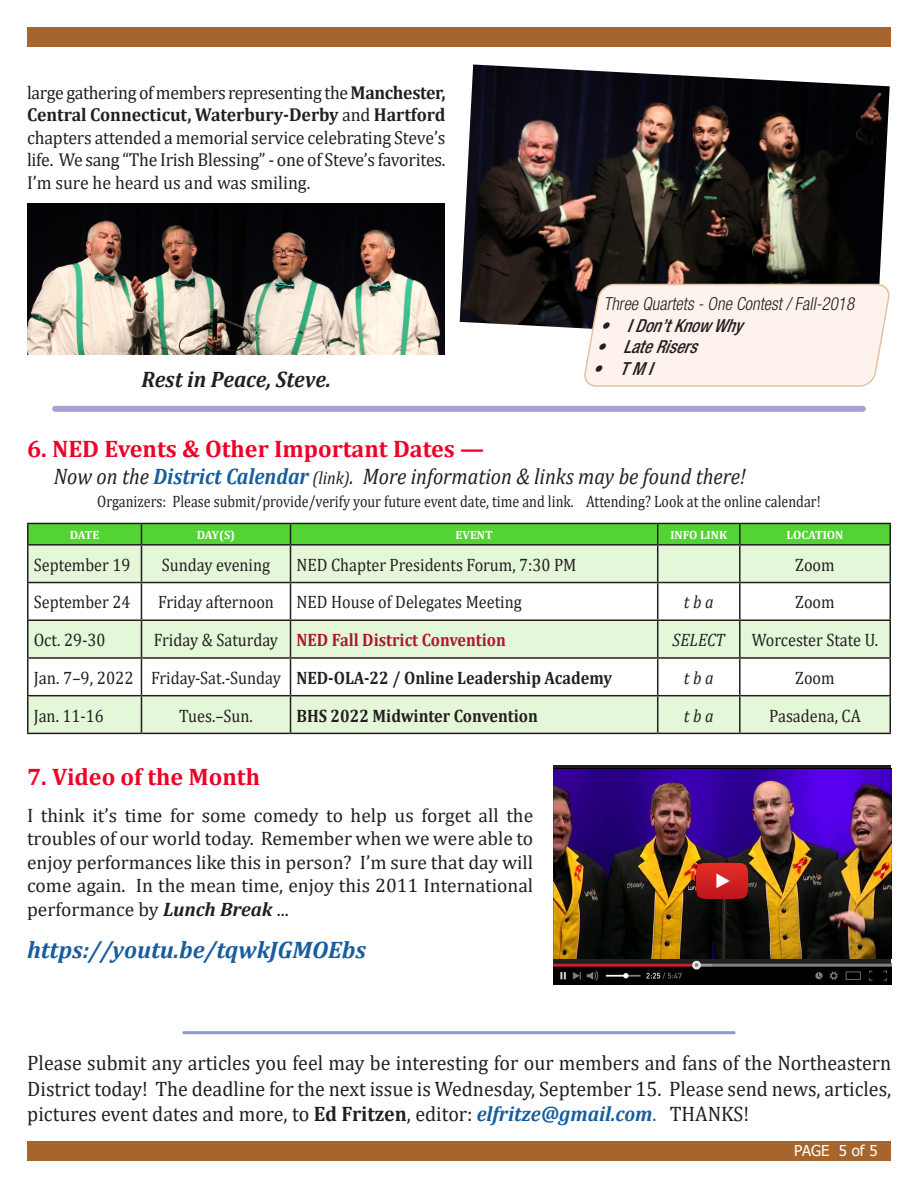
<style>
.page{position:relative;width:918px;height:1188px;background:#fff}
.page>*{position:absolute;margin:0;border:0;box-sizing:border-box;transform-origin:0 0}
.t1{font:700 24px "Cambria";color:#ef0027}
.t2{font:italic 700 24px "Cambria";color:#175d9e}
.t3{font:italic 22.5px "Cambria";color:#231f20;scale:.9 1}
.t4{font:italic 700 22.5px "Cambria";letter-spacing:-.005em;color:#231f20;scale:.95 1}
.t5{font:21px/25.2px "Cambria";color:#231f20;text-align:justify;scale:.95 1}
.t6{font:19.5px/23.4px "Cambria";color:#231f20;text-align:justify}
.t7{font:18.75px/22.5px "Cambria";letter-spacing:-.015em;color:#231f20;text-align:justify;scale:.95 1}
.t8{font:18px "Cambria";color:#231f20;scale:.9 1}
.t9{font:700 18px "Cambria";color:#231f20;scale:.9 1}
.t10{font:italic 300 condensed 18px "Helvetica Neue";color:#231f20;scale:.95 1}
.t11{font:italic 500 condensed 18px "Helvetica Neue";color:#231f20;scale:.95 1}
.t12{font:700 18px "Cambria";color:#ae172b;scale:.9 1}
.t13{font:italic 18px "Cambria";color:#231f20;scale:.9 1}
.t14{font:18px "Cambria";color:#231f20;scale:.92 1}
.t15{font:16.5px "Cambria";color:#231f20;scale:.85 1}
.t16{font:15px "Tahoma";color:#fff}
.t17{font:700 12px "Cambria";color:#fff}
.s1{font-weight:700}
.s2{font-weight:700;color:#175d9e}
.s3{font-size:18px}
.s4{font-weight:700;font-style:italic}
.s5{font-weight:700;font-style:italic;color:#175d9e}
.s6{color:#175d9e}
</style>
<div class="page">
<div style="left:27px;top:27px;width:864px;height:20px;background:#a5652d"></div>
<div style="left:27px;top:1141px;width:864px;height:20px;background:#a5652d"></div>
<div style="left:55px;top:406px;width:808px;height:6px;background:#a7a1d4"></div>
<svg style="left:28px;top:621px;width:862px;height:112px;fill:#e4f7d8"></svg>
<svg style="left:27px;top:523px;width:864px;height:59px;background:#ace399"></svg>
<hr style="left:27px;top:544px;width:114px;height:2px;background:#231f20">
<hr style="left:27px;top:546px;width:1px;height:36px;background:#231f20">
<hr style="left:141px;top:544px;width:150px;height:2px;background:#231f20">
<hr style="left:141px;top:546px;width:1px;height:36px;background:#231f20">
<hr style="left:291px;top:544px;width:367px;height:2px;background:#231f20">
<hr style="left:290px;top:546px;width:1px;height:36px;background:#231f20">
<hr style="left:658px;top:544px;width:82px;height:2px;background:#231f20">
<hr style="left:657px;top:546px;width:1px;height:36px;background:#231f20">
<hr style="left:740px;top:544px;width:151px;height:2px;background:#231f20">
<hr style="left:739px;top:546px;width:2px;height:36px;background:#231f20">
<hr style="left:890px;top:546px;width:1px;height:36px;background:#231f20">
<hr style="left:27px;top:582px;width:114px;height:1px;background:#231f20">
<hr style="left:27px;top:583px;width:1px;height:36px;background:#231f20">
<hr style="left:141px;top:582px;width:150px;height:1px;background:#231f20">
<hr style="left:141px;top:583px;width:1px;height:36px;background:#231f20">
<hr style="left:291px;top:582px;width:367px;height:1px;background:#231f20">
<hr style="left:290px;top:583px;width:1px;height:36px;background:#231f20">
<hr style="left:658px;top:582px;width:82px;height:1px;background:#231f20">
<hr style="left:657px;top:583px;width:1px;height:36px;background:#231f20">
<hr style="left:740px;top:582px;width:151px;height:1px;background:#231f20">
<hr style="left:739px;top:583px;width:2px;height:36px;background:#231f20">
<hr style="left:890px;top:583px;width:1px;height:36px;background:#231f20">
<hr style="left:27px;top:619px;width:114px;height:2px;background:#231f20">
<hr style="left:27px;top:621px;width:1px;height:36px;background:#231f20">
<hr style="left:141px;top:619px;width:150px;height:2px;background:#231f20">
<hr style="left:141px;top:621px;width:1px;height:36px;background:#231f20">
<hr style="left:291px;top:619px;width:367px;height:2px;background:#231f20">
<hr style="left:290px;top:621px;width:1px;height:36px;background:#231f20">
<hr style="left:658px;top:619px;width:82px;height:2px;background:#231f20">
<hr style="left:657px;top:621px;width:1px;height:36px;background:#231f20">
<hr style="left:740px;top:619px;width:151px;height:2px;background:#231f20">
<hr style="left:739px;top:621px;width:2px;height:36px;background:#231f20">
<hr style="left:890px;top:621px;width:1px;height:36px;background:#231f20">
<hr style="left:27px;top:657px;width:114px;height:2px;background:#231f20">
<hr style="left:27px;top:659px;width:1px;height:36px;background:#231f20">
<hr style="left:141px;top:657px;width:150px;height:2px;background:#231f20">
<hr style="left:141px;top:659px;width:1px;height:36px;background:#231f20">
<hr style="left:291px;top:657px;width:367px;height:2px;background:#231f20">
<hr style="left:290px;top:659px;width:1px;height:36px;background:#231f20">
<hr style="left:658px;top:657px;width:82px;height:2px;background:#231f20">
<hr style="left:657px;top:659px;width:1px;height:36px;background:#231f20">
<hr style="left:740px;top:657px;width:151px;height:2px;background:#231f20">
<hr style="left:739px;top:659px;width:2px;height:36px;background:#231f20">
<hr style="left:890px;top:659px;width:1px;height:36px;background:#231f20">
<hr style="left:27px;top:695px;width:114px;height:1px;background:#231f20">
<hr style="left:27px;top:696px;width:1px;height:37px;background:#231f20">
<hr style="left:141px;top:695px;width:150px;height:1px;background:#231f20">
<hr style="left:141px;top:696px;width:1px;height:37px;background:#231f20">
<hr style="left:291px;top:695px;width:367px;height:1px;background:#231f20">
<hr style="left:290px;top:696px;width:1px;height:37px;background:#231f20">
<hr style="left:658px;top:695px;width:82px;height:1px;background:#231f20">
<hr style="left:657px;top:696px;width:1px;height:37px;background:#231f20">
<hr style="left:740px;top:695px;width:151px;height:1px;background:#231f20">
<hr style="left:739px;top:696px;width:2px;height:37px;background:#231f20">
<hr style="left:890px;top:696px;width:1px;height:37px;background:#231f20">
<hr style="left:27px;top:733px;width:114px;height:1px;background:#231f20">
<hr style="left:141px;top:733px;width:150px;height:1px;background:#231f20">
<hr style="left:291px;top:733px;width:367px;height:1px;background:#231f20">
<hr style="left:658px;top:733px;width:82px;height:1px;background:#231f20">
<hr style="left:740px;top:733px;width:151px;height:1px;background:#231f20">
<img style="left:460px;top:64px;width:430px;height:265px">
<img style="left:27px;top:204px;width:417px;height:150px">
<hr style="left:184px;top:1031px;width:550px;height:3px;background:#00199f">
<img style="left:554px;top:958px;width:337px;height:26px">
<img style="left:554px;top:768px;width:337px;height:190px">
<img style="left:696px;top:862px;width:52px;height:38px">
<svg style="left:581px;top:283px;width:309px;height:104px;background:#f5eae3"></svg>
<p class="t7" style="left:27px;top:81px;width:442px">large gathering of members representing the <span class="s1">Manchester, Central Connecticut, Waterbury-Derby</span> and <span class="s1">Hartford </span>chapters attended a memorial service celebrating Steve’s life. We sang “The Irish Blessing” - one of Steve’s favorites.<br>I’m sure he heard us and was smiling.</p>
<p class="t4" style="left:142px;top:364px;width:201px">Rest in Peace, Steve.</p>
<p class="t10" style="left:604px;top:293px;width:269px">Three Quartets-One Contest/Fall-2018</p>
<p class="t11" style="left:600px;top:315px;width:151px">• I Don’t Know Why</p>
<p class="t11" style="left:596px;top:336px;width:111px">• Late Risers</p>
<p class="t11" style="left:592px;top:358px;width:64px">• T M I</p>
<p class="t1" style="left:27px;top:432px;width:459px">6. NED Events &amp; Other Important Dates —</p>
<p class="t3" style="left:54px;top:461px;width:771px">Now on the <span class="s2">District Calendar</span> <span class="s3">(link)</span>. More information &amp; links may be found there!</p>
<p class="t15" style="left:97px;top:492px;width:853px">Organizers: Please submit/provide/verify your future event date, time and link. Attending? Look at the online calendar!</p>
<p class="t17" style="left:70px;top:526px;width:31px">DATE</p>
<p class="t17" style="left:197px;top:526px;width:40px">DAY(S)</p>
<p class="t17" style="left:455px;top:526px;width:39px">EVENT</p>
<p class="t17" style="left:670px;top:526px;width:58px">INFO LINK</p>
<p class="t17" style="left:787px;top:526px;width:58px">LOCATION</p>
<p class="t8" style="left:34px;top:554px;width:109px">September 19</p>
<p class="t8" style="left:162px;top:554px;width:122px">Sunday evening</p>
<p class="t8" style="left:297px;top:554px;width:313px">NED Chapter Presidents Forum, 7:30 PM</p>
<p class="t8" style="left:795px;top:554px;width:45px">Zoom</p>
<p class="t8" style="left:34px;top:592px;width:109px">September 24</p>
<p class="t8" style="left:158px;top:592px;width:130px">Friday afternoon</p>
<p class="t8" style="left:297px;top:592px;width:252px">NED House of Delegates Meeting</p>
<p class="t13" style="left:684px;top:590px;width:34px">t b a</p>
<p class="t8" style="left:795px;top:592px;width:45px">Zoom</p>
<p class="t8" style="left:34px;top:629px;width:81px">Oct. 29-30</p>
<p class="t8" style="left:154px;top:629px;width:139px">Friday &amp; Saturday</p>
<p class="t12" style="left:297px;top:627px;width:234px">NED Fall District Convention</p>
<p class="t13" style="left:673px;top:627px;width:60px">SELECT</p>
<p class="t8" style="left:752px;top:629px;width:142px">Worcester State U.</p>
<p class="t14" style="left:34px;top:667px;width:110px">Jan. 7–9, 2022</p>
<p class="t8" style="left:151px;top:667px;width:146px">Friday-Sat.-Sunday</p>
<p class="t9" style="left:297px;top:665px;width:352px">NED-OLA-22 / Online Leadership Academy</p>
<p class="t13" style="left:684px;top:665px;width:34px">t b a</p>
<p class="t8" style="left:795px;top:667px;width:45px">Zoom</p>
<p class="t8" style="left:34px;top:705px;width:79px">Jan. 11-16</p>
<p class="t8" style="left:179px;top:705px;width:83px">Tues.–Sun.</p>
<p class="t9" style="left:297px;top:703px;width:270px">BHS 2022 Midwinter Convention</p>
<p class="t13" style="left:684px;top:703px;width:34px">t b a</p>
<p class="t8" style="left:769px;top:705px;width:103px">Pasadena, CA</p>
<p class="t1" style="left:27px;top:760px;width:235px">7. Video of the Month</p>
<p class="t6" style="left:27px;top:804px;width:508px">I think it’s time for some comedy to help us forget all the troubles of our world today. Remember when we were able to enjoy performances like this in person? I’m sure that day will come again. In the mean time, enjoy this 2011 International performance by <span class="s4">Lunch Break</span> ...</p>
<p class="t2" style="left:27px;top:933px;width:340px">https://youtu.be/tqwkJGMOEbs</p>
<p class="t5" style="left:27px;top:1051px;width:911px">Please submit any articles you feel may be interesting for our members and fans of the Northeastern District today! The deadline for the next issue is Wednesday, September 15. Please send news, articles, pictures event dates and more, to <span class="s1">Ed Fritzen</span>, editor: <span class="s5">elfritze@gmail.com</span><span class="s6">.</span> THANKS!</p>
<p class="t16" style="left:794px;top:1141px;width:85px">PAGE 5 of 5</p>
</div>
